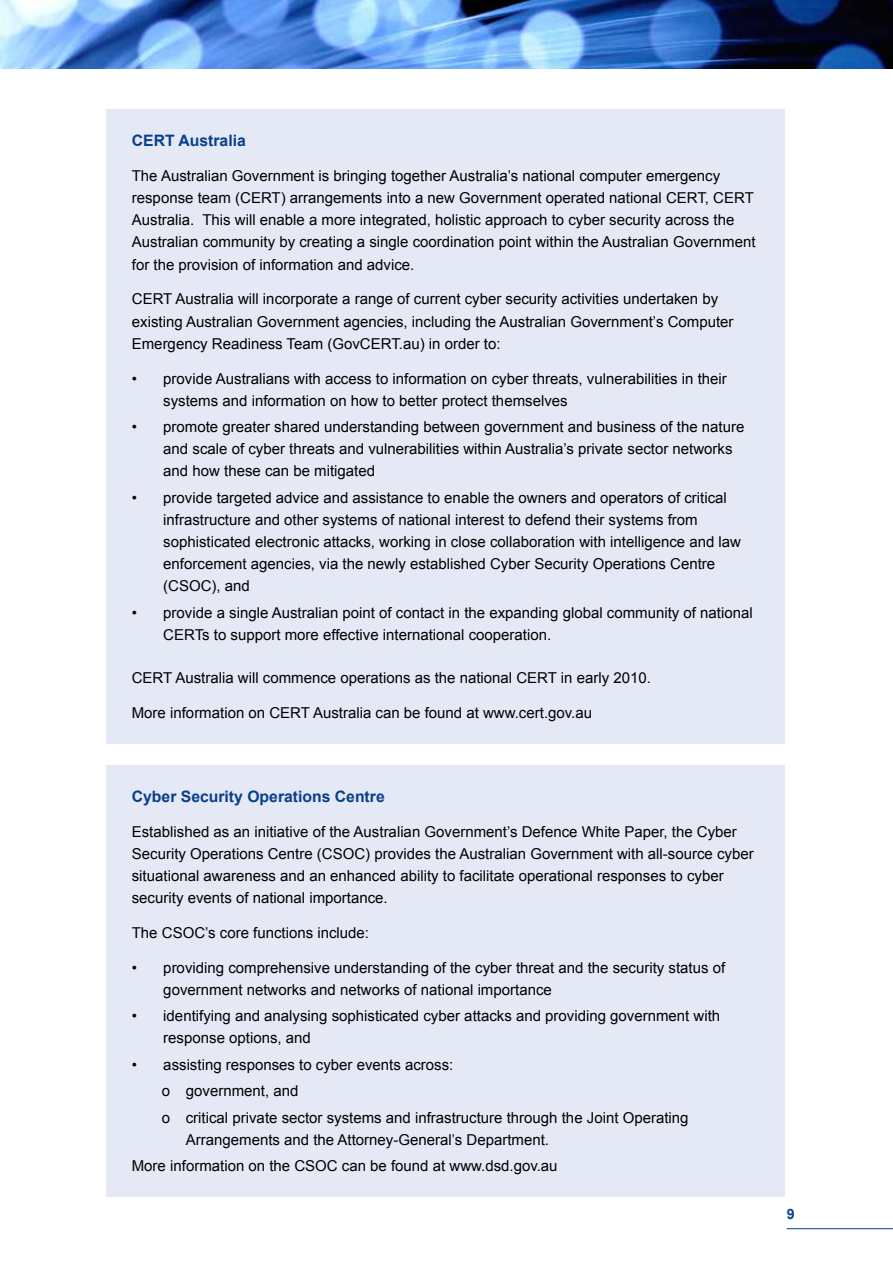
<style>
.page{position:relative;width:893px;height:1263px;background:#fff}
.page>*{position:absolute;margin:0;border:0;box-sizing:border-box;transform-origin:0 0}
.t1{font:700 15.75px "Arial";color:#083f8b}
.t2{font:15px/22.2px "Arial";color:#000}
.t3{font:700 14.25px "Arial";color:#083f8b}
</style>
<div class="page">
<img style="left:0;top:0;width:893px;height:69px">
<hr style="left:787px;top:1228px;width:106px;height:1px;background:#083f8b">
<div style="left:106px;top:109px;width:679px;height:634px;background:#e5e9f5"></div>
<div style="left:106px;top:765px;width:679px;height:431px;background:#e5e9f5"></div>
<p class="t1" style="left:132px;top:130px;width:23px">CERT</p>
<p class="t1" style="left:178px;top:130px;width:69px">Australia</p>
<p class="t2" style="left:132px;top:165px;width:590px">The Australian Government is bringing together Australia’s national computer emergency response team (CERT</p>
<p class="t2" style="left:132px;top:187px;width:625px;text-indent:149px">) arrangements into a new Government operated national CERT, CERT Australia. This will enable a more integrated, holistic approach to cyber security across the Australian community by creating a single coordination point within the Australian Government for the provision of information and advice.</p>
<p class="t2" style="left:132px;top:288px;width:22px">CERT</p>
<p class="t2" style="left:132px;top:288px;width:603px;text-indent:44px">Australia will incorporate a range of current cyber security activities undertaken by existing Australian Government agencies, including the Australian Government’s Computer<br>Emergency Readiness Team (GovCERT.au) in order to:</p>
<p class="t2" style="left:163px;top:367px;width:565px;text-indent:-32px">• provide Australians with access to information on cyber threats, vulnerabilities in their systems and information on how to better protect themselves</p>
<p class="t2" style="left:163px;top:416px;width:583px;text-indent:-32px">• promote greater shared understanding between government and business of the nature and scale of cyber threats and vulnerabilities within Australia’s private sector networks and how these can be mitigated</p>
<p class="t2" style="left:163px;top:486px;width:579px;text-indent:-32px">• provide targeted advice and assistance to enable the owners and operators of critical infrastructure and other systems of national interest to defend their systems from sophisticated electronic attacks, working in close collaboration with intelligence and law enforcement agencies, via the newly established Cyber Security Operations Centre (CSOC), and</p>
<p class="t2" style="left:163px;top:601px;width:591px;text-indent:-32px">• provide a single Australian point of contact in the expanding global community of national<br>CERTs to support more effective international cooperation.</p>
<p class="t2" style="left:132px;top:667px;width:22px">CERT</p>
<p class="t2" style="left:175px;top:667px;width:363px">Australia will commence operations as the national CERT</p>
<p class="t2" style="left:561px;top:667px;width:92px">in early 2010.</p>
<p class="t2" style="left:132px;top:702px;width:159px">More information on CERT</p>
<p class="t2" style="left:313px;top:702px;width:281px">Australia can be found at www.cert.gov.au</p>
<p class="t1" style="left:132px;top:786px;width:254px">Cyber Security Operations Centre</p>
<p class="t2" style="left:132px;top:820px;width:624px">Established as an initiative of the Australian Government’s Defence White Paper, the Cyber Security Operations Centre (CSOC) provides the Australian Government with all-source cyber situational awareness and an enhanced ability to facilitate operational responses to cyber security events of national importance.</p>
<p class="t2" style="left:132px;top:922px;width:239px">The CSOC’s core functions include:</p>
<p class="t2" style="left:163px;top:956px;width:563px;text-indent:-32px">• providing comprehensive understanding of the cyber threat and the security status of government networks and networks of national importance</p>
<p class="t2" style="left:163px;top:1005px;width:558px;text-indent:-32px">• identifying and analysing sophisticated cyber attacks and providing government with response options, and</p>
<p class="t2" style="left:162px;top:1051px;width:528px;line-height:26.4px;text-indent:-30px">• assisting responses to cyber events across:<br>o government, and<br>o critical private sector systems and infrastructure through the Joint Operating</p>
<p class="t2" style="left:132px;top:1126px;width:427px;line-height:26.4px;text-indent:54px">Arrangements and the Attorney-General’s Department.<br>More information on the CSOC can be found at www.dsd.gov.au</p>
<p class="t3" style="left:787px;top:1205px;width:9px">9</p>
</div>
